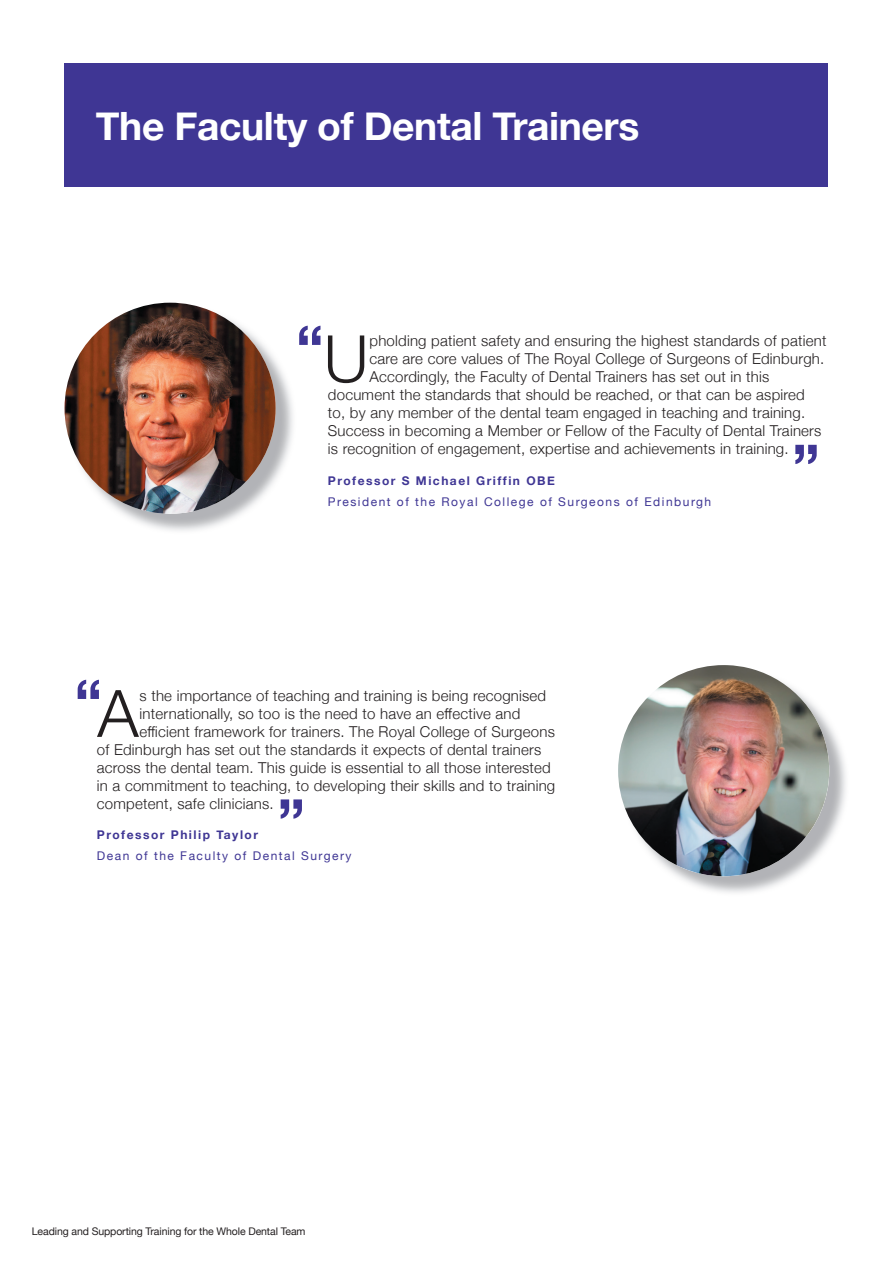
<style>
.page{position:relative;width:893px;height:1263px;background:#fff}
.page>*{position:absolute;margin:0;border:0;box-sizing:border-box;transform-origin:0 0}
.t1{font:300 65.4px "Helvetica Neue";color:#231f20}
.t2{font:700 60px "Helvetica Neue";color:#3f3694}
.t3{font:700 39px "Helvetica Neue";letter-spacing:-.01em;color:#fff}
.t4{font:300 15px "Helvetica Neue";letter-spacing:.015em;color:#231f20}
.t5{font:12px "Helvetica Neue";letter-spacing:.125em;color:#3f3694}
.t6{font:700 12px "Helvetica Neue";letter-spacing:.125em;color:#3f3694}
.t7{font:10.5px "Helvetica Neue";letter-spacing:-.01em;color:#231f20}
</style>
<div class="page">
<div style="left:65px;top:64px;width:763px;height:123px;background:#3f3694"></div>
<img style="left:68px;top:306px;width:225px;height:225px">
<img style="left:65px;top:303px;width:211px;height:211px;border-radius:106px">
<img style="left:618px;top:665px;width:211px;height:211px">
<h3 class="t3" style="left:96px;top:95px;width:545px">The Faculty of Dental Trainers</h3>
<h2 class="t2" style="left:296px;top:300px;width:29px">“</h2>
<h1 class="t1" style="left:324px;top:306px;width:46px">U</h1>
<p class="t4" style="left:369px;top:329px;width:459px">pholding patient safety and ensuring the highest standards of patient</p>
<p class="t4" style="left:369px;top:347px;width:456px">care are core values of The Royal College of Surgeons of Edinburgh.</p>
<p class="t4" style="left:369px;top:365px;width:401px">Accordingly, the Faculty of Dental Trainers has set out in this</p>
<p class="t4" style="left:328px;top:383px;width:478px">document the standards that should be reached, or that can be aspired</p>
<p class="t4" style="left:328px;top:401px;width:479px">to, by any member of the dental team engaged in teaching and training.</p>
<p class="t4" style="left:328px;top:419px;width:495px">Success in becoming a Member or Fellow of the Faculty of Dental Trainers</p>
<p class="t4" style="left:328px;top:437px;width:462px">is recognition of engagement, expertise and achievements in training.</p>
<p class="t6" style="left:328px;top:471px;width:228px">Professor S Michael Griffin OBE</p>
<p class="t5" style="left:328px;top:493px;width:385px">President of the Royal College of Surgeons of Edinburgh</p>
<h2 class="t2" style="left:820px;top:490px;width:29px;rotate:-180deg">“</h2>
<h2 class="t2" style="left:74px;top:654px;width:29px">“</h2>
<h1 class="t1" style="left:97px;top:661px;width:43px">A</h1>
<p class="t4" style="left:140px;top:683px;width:408px">s the importance of teaching and training is being recognised</p>
<p class="t4" style="left:140px;top:701px;width:382px">internationally, so too is the need to have an effective and</p>
<p class="t4" style="left:140px;top:719px;width:417px">efficient framework for trainers. The Royal College of Surgeons</p>
<p class="t4" style="left:97px;top:737px;width:446px">of Edinburgh has set out the standards it expects of dental trainers</p>
<p class="t4" style="left:97px;top:755px;width:455px">across the dental team. This guide is essential to all those interested</p>
<p class="t4" style="left:97px;top:773px;width:460px">in a commitment to teaching, to developing their skills and to training</p>
<p class="t4" style="left:97px;top:791px;width:178px">competent, safe clinicians.</p>
<p class="t6" style="left:97px;top:826px;width:163px">Professor Philip Taylor</p>
<p class="t5" style="left:97px;top:847px;width:256px">Dean of the Faculty of Dental Surgery</p>
<h2 class="t2" style="left:305px;top:844px;width:29px;rotate:-180deg">“</h2>
<p class="t7" style="left:32px;top:1224px;width:275px">Leading and Supporting Training for the Whole Dental Team</p>
</div>
